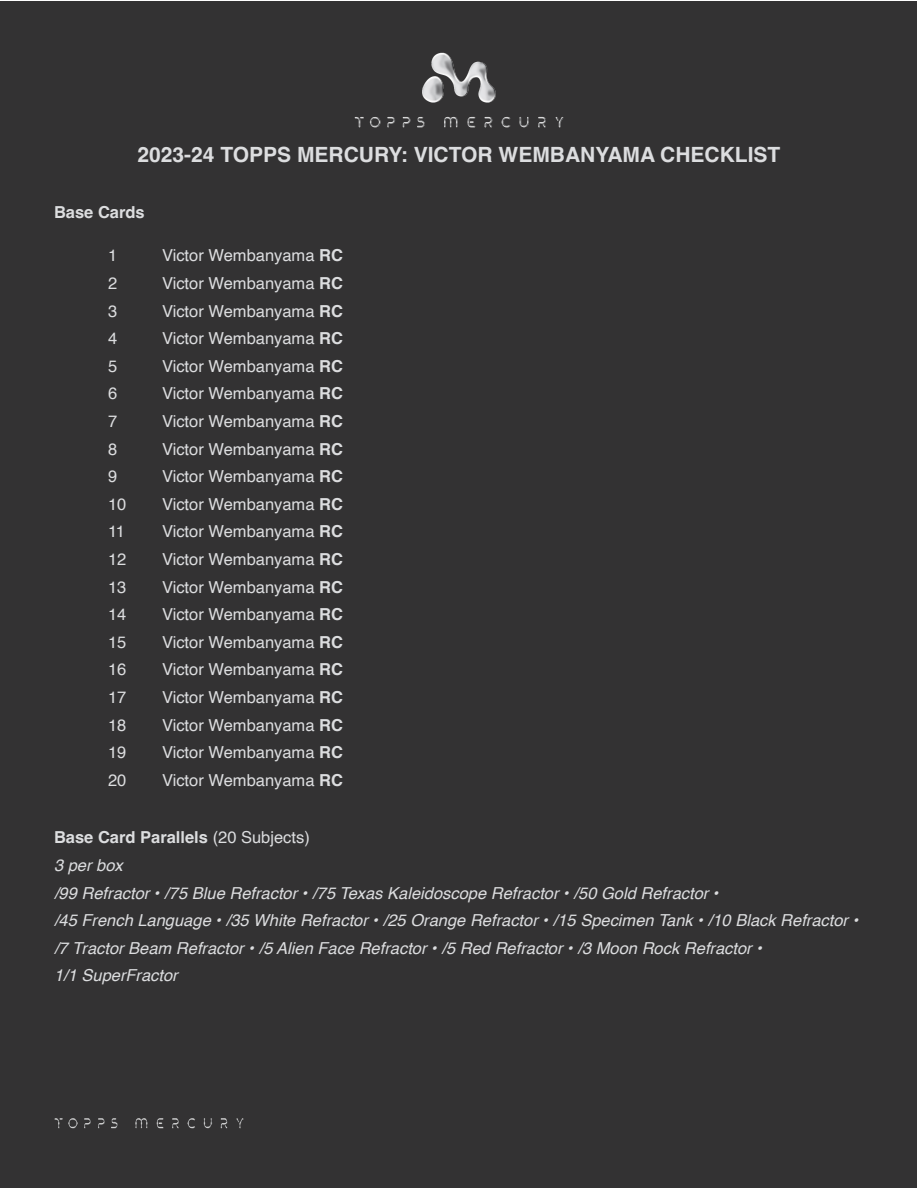
<style>
.page{position:relative;width:918px;height:1188px;background:#fff}
.page>*{position:absolute;margin:0;border:0;box-sizing:border-box;transform-origin:0 0}
.t1{font:700 21px "Helvetica";color:#dcdddf}
.t2{font:16.5px "Helvetica";color:#dcdddf}
.t3{font:italic 16.5px/27.6px "Helvetica";color:#dcdddf}
.t4{font:700 16.5px "Helvetica";color:#dcdddf}
.s1{font-weight:700}
.s2{font-weight:700;font-style:normal}
.s3{font-style:normal}
</style>
<div class="page">
<div style="left:1px;top:1px;width:916px;height:1186px;background:#333233"></div>
<img style="left:354px;top:52px;width:210px;height:76px">
<img style="left:54px;top:1118px;width:190px;height:11px">
<p class="t1" style="left:138px;top:141px;width:644px">2023-24 TOPPS MERCURY: VICTOR WEMBANYAMA CHECKLIST</p>
<p class="t4" style="left:54px;top:202px;width:92px">Base Cards</p>
<p class="t2" style="left:108px;top:243px;width:11px">1</p>
<p class="t2" style="left:162px;top:243px;width:182px">Victor Wembanyama <span class="s1">RC</span></p>
<p class="t2" style="left:108px;top:270px;width:11px">2</p>
<p class="t2" style="left:162px;top:270px;width:182px">Victor Wembanyama <span class="s1">RC</span></p>
<p class="t2" style="left:108px;top:298px;width:11px">3</p>
<p class="t2" style="left:162px;top:298px;width:182px">Victor Wembanyama <span class="s1">RC</span></p>
<p class="t2" style="left:108px;top:326px;width:11px">4</p>
<p class="t2" style="left:162px;top:326px;width:182px">Victor Wembanyama <span class="s1">RC</span></p>
<p class="t2" style="left:108px;top:353px;width:11px">5</p>
<p class="t2" style="left:162px;top:353px;width:182px">Victor Wembanyama <span class="s1">RC</span></p>
<p class="t2" style="left:108px;top:381px;width:11px">6</p>
<p class="t2" style="left:162px;top:381px;width:182px">Victor Wembanyama <span class="s1">RC</span></p>
<p class="t2" style="left:108px;top:408px;width:11px">7</p>
<p class="t2" style="left:162px;top:408px;width:182px">Victor Wembanyama <span class="s1">RC</span></p>
<p class="t2" style="left:108px;top:436px;width:11px">8</p>
<p class="t2" style="left:162px;top:436px;width:182px">Victor Wembanyama <span class="s1">RC</span></p>
<p class="t2" style="left:108px;top:464px;width:11px">9</p>
<p class="t2" style="left:162px;top:464px;width:182px">Victor Wembanyama <span class="s1">RC</span></p>
<p class="t2" style="left:108px;top:491px;width:20px">10</p>
<p class="t2" style="left:162px;top:491px;width:182px">Victor Wembanyama <span class="s1">RC</span></p>
<p class="t2" style="left:108px;top:519px;width:19px">11</p>
<p class="t2" style="left:162px;top:519px;width:182px">Victor Wembanyama <span class="s1">RC</span></p>
<p class="t2" style="left:108px;top:546px;width:20px">12</p>
<p class="t2" style="left:162px;top:546px;width:182px">Victor Wembanyama <span class="s1">RC</span></p>
<p class="t2" style="left:108px;top:574px;width:20px">13</p>
<p class="t2" style="left:162px;top:574px;width:182px">Victor Wembanyama <span class="s1">RC</span></p>
<p class="t2" style="left:108px;top:602px;width:20px">14</p>
<p class="t2" style="left:162px;top:602px;width:182px">Victor Wembanyama <span class="s1">RC</span></p>
<p class="t2" style="left:108px;top:629px;width:20px">15</p>
<p class="t2" style="left:162px;top:629px;width:182px">Victor Wembanyama <span class="s1">RC</span></p>
<p class="t2" style="left:108px;top:657px;width:20px">16</p>
<p class="t2" style="left:162px;top:657px;width:182px">Victor Wembanyama <span class="s1">RC</span></p>
<p class="t2" style="left:108px;top:685px;width:20px">17</p>
<p class="t2" style="left:162px;top:685px;width:182px">Victor Wembanyama <span class="s1">RC</span></p>
<p class="t2" style="left:108px;top:712px;width:20px">18</p>
<p class="t2" style="left:162px;top:712px;width:182px">Victor Wembanyama <span class="s1">RC</span></p>
<p class="t2" style="left:108px;top:740px;width:20px">19</p>
<p class="t2" style="left:162px;top:740px;width:182px">Victor Wembanyama <span class="s1">RC</span></p>
<p class="t2" style="left:108px;top:767px;width:20px">20</p>
<p class="t2" style="left:162px;top:767px;width:182px">Victor Wembanyama <span class="s1">RC</span></p>
<p class="t3" style="left:54px;top:824px;width:806px"><span class="s2">Base Card Parallels</span> <span class="s3">(20 Subjects)<br></span>3 per box<br>/99 Refractor • /75 Blue Refractor • /75 Texas Kaleidoscope Refractor • /50 Gold Refractor •<br>/45 French Language • /35 White Refractor • /25 Orange Refractor • /15 Specimen Tank • /10 Black Refractor • /7 Tractor Beam Refractor • /5 Alien Face Refractor • /5 Red Refractor • /3 Moon Rock Refractor •<br>1/1 SuperFractor</p>
</div>
